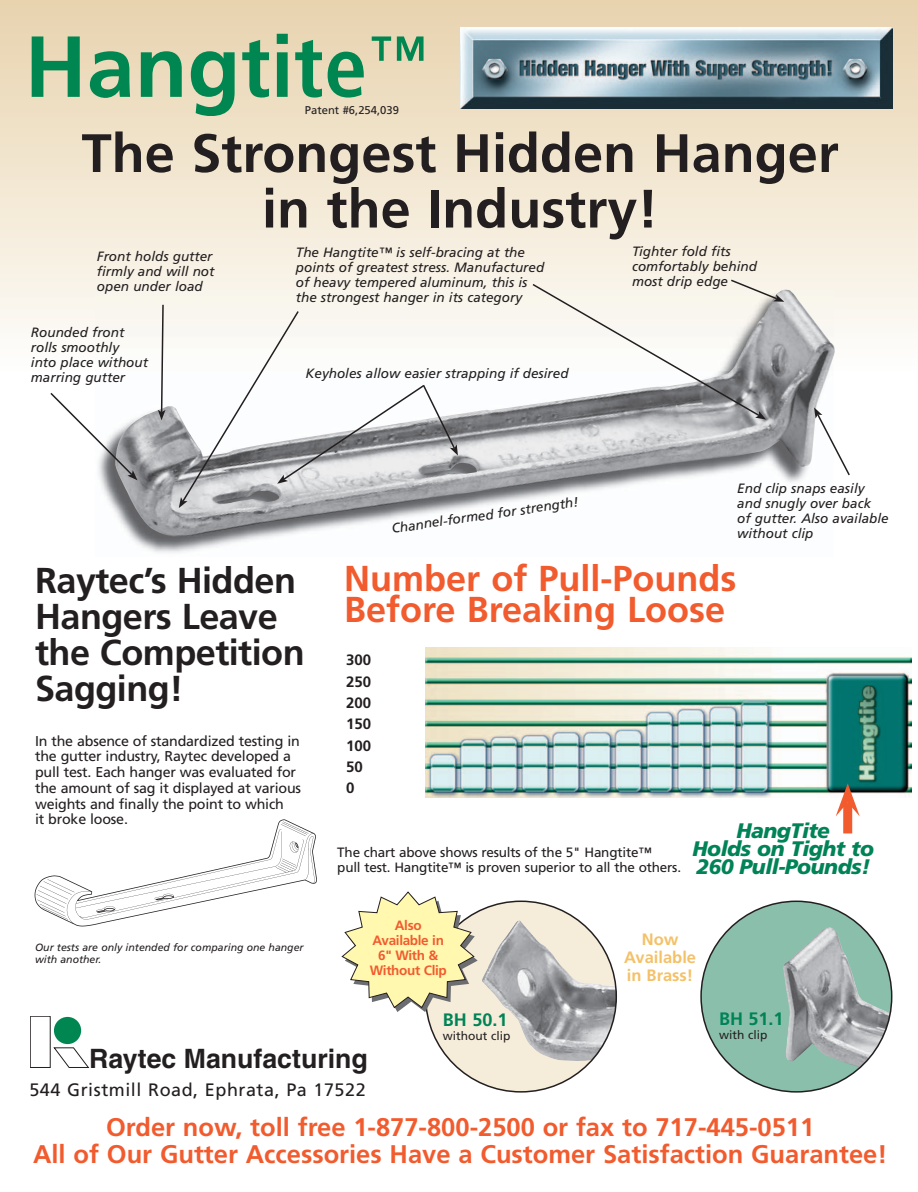
<style>
.page{position:relative;width:918px;height:1192px;background:#fff}
.page>*{position:absolute;margin:0;border:0;box-sizing:border-box;transform-origin:0 0}
.t1{font:700 54px/55.5px "Frutiger";color:#231f20;text-align:center}
.t2{font:700 36px/36px "Frutiger";letter-spacing:-.015em;color:#231f20}
.t3{font:700 36px/31.5px "Frutiger";color:#f15b2e}
.t4{font:700 26.7px "Helvetica";color:#231f20}
.t5{font:700 25.5px/27px "Frutiger";color:#f15b2e;text-align:center}
.t6{font:italic 900 21px/18px "Frutiger";letter-spacing:-.025em;color:#008356;text-align:center}
.t7{font:18px "Frutiger";letter-spacing:.03em;color:#231f20}
.t8{font:700 18px "Frutiger";color:#008356}
.t9{font:700 16.5px/18px "Frutiger";color:#f4c168;text-align:center}
.t10{font:700 15px/21.3px "Frutiger";color:#231f20}
.t11{font:14.25px/15.8px "Frutiger";letter-spacing:-.015em;color:#231f20}
.t12{font:italic 13.5px/15px "Frutiger";color:#231f20}
.t13{font:13.5px/15.8px "Frutiger";letter-spacing:-.015em;color:#231f20}
.t14{font:700 13.5px/15px "Frutiger";letter-spacing:-.025em;color:#f15b2e;text-align:center}
.t15{font:12px "Frutiger";color:#231f20}
.t16{font:11.25px "Frutiger";color:#231f20}
.t17{font:italic 10.5px/12px "Frutiger";color:#231f20}
</style>
<div class="page">
<svg style="left:0;top:0;width:917px;height:331px"></svg>
<img style="left:95px;top:290px;width:141px;height:263px">
<img style="left:114px;top:287px;width:721px;height:255px">
<img style="left:460px;top:28px;width:432px;height:81px">
<img style="left:425px;top:647px;width:486px;height:150px">
<div style="left:843px;top:802px;width:9px;height:31px;background:#f15b2e"></div>
<svg style="left:835px;top:783px;width:24px;height:33px"></svg>
<svg style="left:50px;top:391px;width:87px;height:89px"></svg>
<svg style="left:158px;top:303px;width:300px;height:205px"></svg>
<svg style="left:812px;top:407px;width:38px;height:70px"></svg>
<svg style="left:531px;top:278px;width:253px;height:141px"></svg>
<div style="left:701px;top:901px;width:190px;height:190px;background:#8abfab;border-radius:50%"></div>
<img style="left:783px;top:926px;width:108px;height:165px">
<div style="left:425px;top:901px;width:191px;height:190px;background:#f5ecda;border-radius:50%"></div>
<img style="left:482px;top:919px;width:134px;height:142px">
<svg style="left:341px;top:891px;width:136px;height:121px"></svg>
<img style="left:34px;top:819px;width:283px;height:108px">
<svg style="left:31px;top:36px;width:49px;height:61px"></svg>
<svg style="left:90px;top:51px;width:40px;height:47px"></svg>
<svg style="left:141px;top:51px;width:41px;height:46px"></svg>
<svg style="left:191px;top:51px;width:43px;height:65px"></svg>
<svg style="left:242px;top:40px;width:27px;height:58px"></svg>
<svg style="left:277px;top:33px;width:11px;height:64px"></svg>
<svg style="left:295px;top:40px;width:69px;height:58px"></svg>
<svg style="left:372px;top:36px;width:51px;height:25px"></svg>
<div style="left:54px;top:1016px;width:27px;height:28px;background:#008751;border-radius:50%"></div>
<div style="left:30px;top:1016px;width:20px;height:51px;border:1px solid #231f20"></div>
<svg style="left:53px;top:1047px;width:36px;height:21px"></svg>
<p class="t16" style="left:305px;top:103px;width:96px">Patent #6,254,039</p>
<h1 class="t1" style="left:82px;top:125px;width:758px">The Strongest Hidden Hanger in the Industry!</h1>
<p class="t12" style="left:97px;top:248px;width:119px">Front holds gutter firmly and will not open under load</p>
<p class="t12" style="left:31px;top:325px;width:119px">Rounded front rolls smoothly<br>into place without marring gutter</p>
<p class="t12" style="left:296px;top:244px;width:250px">The Hangtite™ is self-bracing at the points of greatest stress. Manufactured of heavy tempered aluminum, this is the strongest hanger in its category</p>
<p class="t12" style="left:305px;top:366px;width:264px">Keyholes allow easier strapping if desired</p>
<p class="t12" style="left:390px;top:520px;width:190px;rotate:-8deg">Channel-formed for strength!</p>
<p class="t12" style="left:632px;top:243px;width:126px">Tighter fold fits comfortably behind most drip edge</p>
<p class="t12" style="left:737px;top:481px;width:153px">End clip snaps easily and snugly over back<br>of gutter. Also available without clip</p>
<h2 class="t2" style="left:35px;top:562px;width:271px">Raytec’s Hidden<br>Hangers Leave the Competition<br>Sagging!</h2>
<p class="t11" style="left:35px;top:732px;width:267px">In the absence of standardized testing in the gutter industry, Raytec developed a pull test. Each hanger was evaluated for the amount of sag it displayed at various weights and finally the point to which<br>it broke loose.</p>
<p class="t17" style="left:35px;top:941px;width:270px">Our tests are only intended for comparing one hanger with another.</p>
<h2 class="t3" style="left:344px;top:562px;width:394px">Number of Pull-Pounds<br>Before Breaking Loose</h2>
<p class="t10" style="left:346px;top:649px;width:27px">300<br>250<br>200<br>150<br>100<br>50<br>0</p>
<p class="t13" style="left:337px;top:844px;width:345px">The chart above shows results of the 5" Hangtite™<br>pull test. Hangtite™ is proven superior to all the others.</p>
<h3 class="t6" style="left:692px;top:821px;width:183px">HangTite<br>Holds on Tight to<br>260 Pull-Pounds!</h3>
<p class="t14" style="left:370px;top:917px;width:78px">Also<br>Available in<br>6" With &amp;<br>Without Clip</p>
<h3 class="t8" style="left:443px;top:1008px;width:66px">BH 50.1</h3>
<p class="t15" style="left:443px;top:1029px;width:69px">without clip</p>
<p class="t9" style="left:624px;top:930px;width:73px">Now<br>Available in Brass!</p>
<h3 class="t8" style="left:719px;top:1008px;width:66px">BH 51.1</h3>
<p class="t15" style="left:719px;top:1027px;width:50px">with clip</p>
<h3 class="t4" style="left:89px;top:1042px;width:280px">Raytec Manufacturing</h3>
<h3 class="t7" style="left:29px;top:1079px;width:338px">544 Gristmill Road, Ephrata, Pa 17522</h3>
<h3 class="t5" style="left:33px;top:1113px;width:855px">Order now, toll free 1-877-800-2500 or fax to 717-445-0511<br>All of Our Gutter Accessories Have a Customer Satisfaction Guarantee!</h3>
</div>
